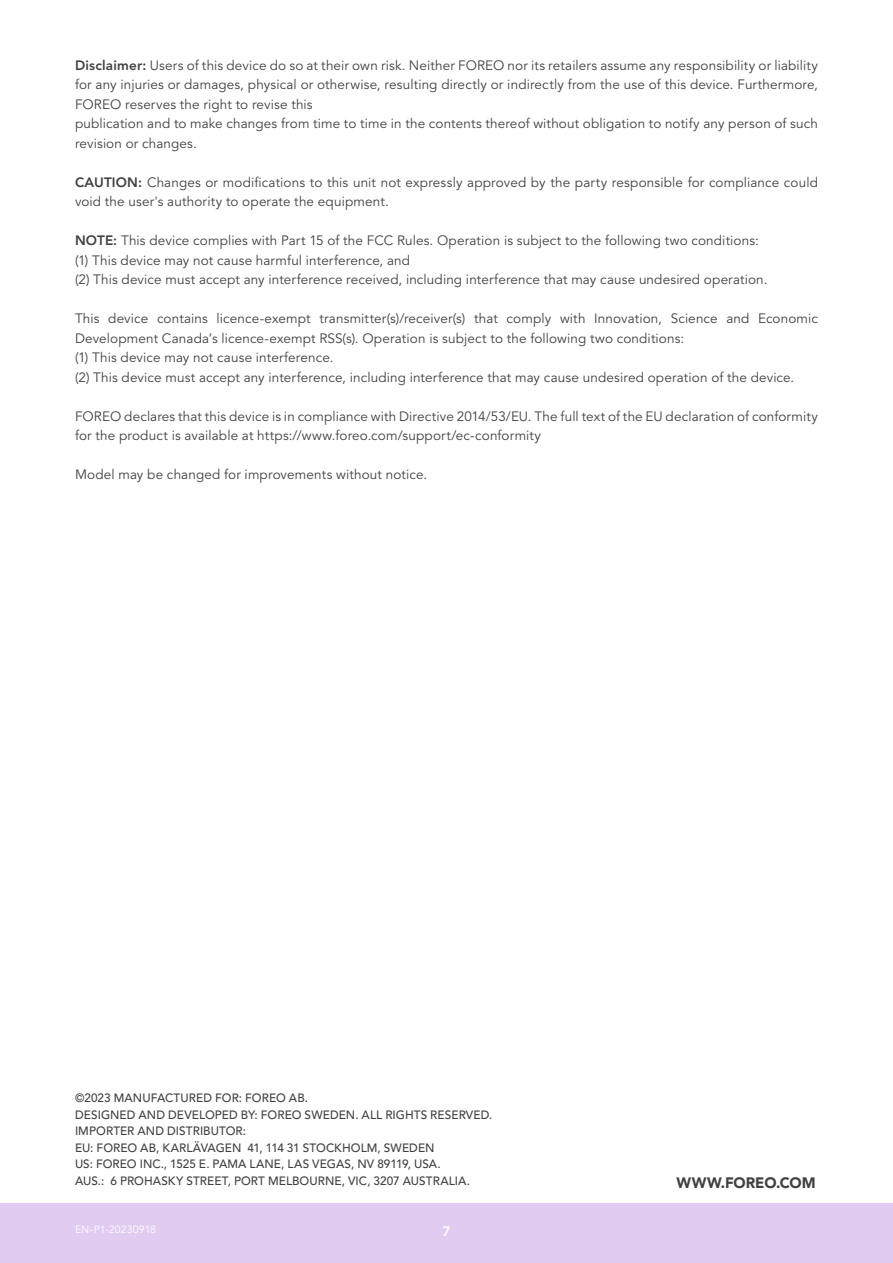
<style>
.page{position:relative;width:893px;height:1263px;background:#fff}
.page>*{position:absolute;margin:0;border:0;box-sizing:border-box;transform-origin:0 0}
.t1{font:900 15px "Avenir LT Std";letter-spacing:-.005em;color:#414042}
.t2{font:13.5px/19.5px "Avenir LT Std";letter-spacing:.01em;color:#414042}
.t3{font:800 13.5px "Avenir LT Std";color:#fff}
.t4{font:500 12px/16.5px "Avenir LT Std";letter-spacing:.005em;color:#414042}
.t5{font:10.5px "Avenir LT Std";letter-spacing:.01em;color:#fff}
.s1{font-weight:800}
</style>
<div class="page">
<div style="left:0;top:1203px;width:893px;height:60px;background:#e1cbf0"></div>
<p class="t2" style="left:75px;top:56px;width:744px"><span class="s1">Disclaimer:</span> Users of this device do so at their own risk. Neither FOREO nor its retailers assume any responsibility or liability for any injuries or damages, physical or otherwise, resulting directly or indirectly from the use of this device. Furthermore, FOREO reserves the right to revise this<br>publication and to make changes from time to time in the contents thereof without obligation to notify any person of such revision or changes.</p>
<p class="t2" style="left:75px;top:173px;width:744px"><span class="s1">CAUTION:</span> Changes or modifications to this unit not expressly approved by the party responsible for compliance could void the user's authority to operate the equipment.</p>
<p class="t2" style="left:75px;top:231px;width:694px"><span class="s1">NOTE:</span> This device complies with Part 15 of the FCC Rules. Operation is subject to the following two conditions: (1) This device may not cause harmful interference, and<br>(2) This device must accept any interference received, including interference that may cause undesired operation.</p>
<p class="t2" style="left:75px;top:309px;width:744px">This device contains licence-exempt transmitter(s)/receiver(s) that comply with Innovation, Science and Economic Development Canada’s licence-exempt RSS(s). Operation is subject to the following two conditions:<br>(1) This device may not cause interference.<br>(2) This device must accept any interference, including interference that may cause undesired operation of the device.</p>
<p class="t2" style="left:75px;top:407px;width:744px">FOREO declares that this device is in compliance with Directive 2014/53/EU. The full text of the EU declaration of conformity for the product is available at https://www.foreo.com/support/ec-conformity</p>
<p class="t2" style="left:75px;top:465px;width:354px">Model may be changed for improvements without notice.</p>
<p class="t4" style="left:75px;top:1090px;width:419px">©2023 MANUFACTURED FOR: FOREO AB.<br>DESIGNED AND DEVELOPED BY: FOREO SWEDEN. ALL RIGHTS RESERVED.<br>IMPORTER AND DISTRIBUTOR:<br>EU: FOREO AB, KARLÄVAGEN 41, 114 31 STOCKHOLM, SWEDEN<br>US: FOREO INC., 1525 E. PAMA LANE, LAS VEGAS, NV 89119, USA.<br>AUS.: 6 PROHASKY STREET, PORT MELBOURNE, VIC, 3207 AUSTRALIA.</p>
<p class="t5" style="left:75px;top:1223px;width:83px">EN-P1-20230918</p>
<p class="t3" style="left:442px;top:1223px;width:9px">7</p>
<p class="t1" style="left:677px;top:1174px;width:141px">WWW.FOREO.COM</p>
</div>
